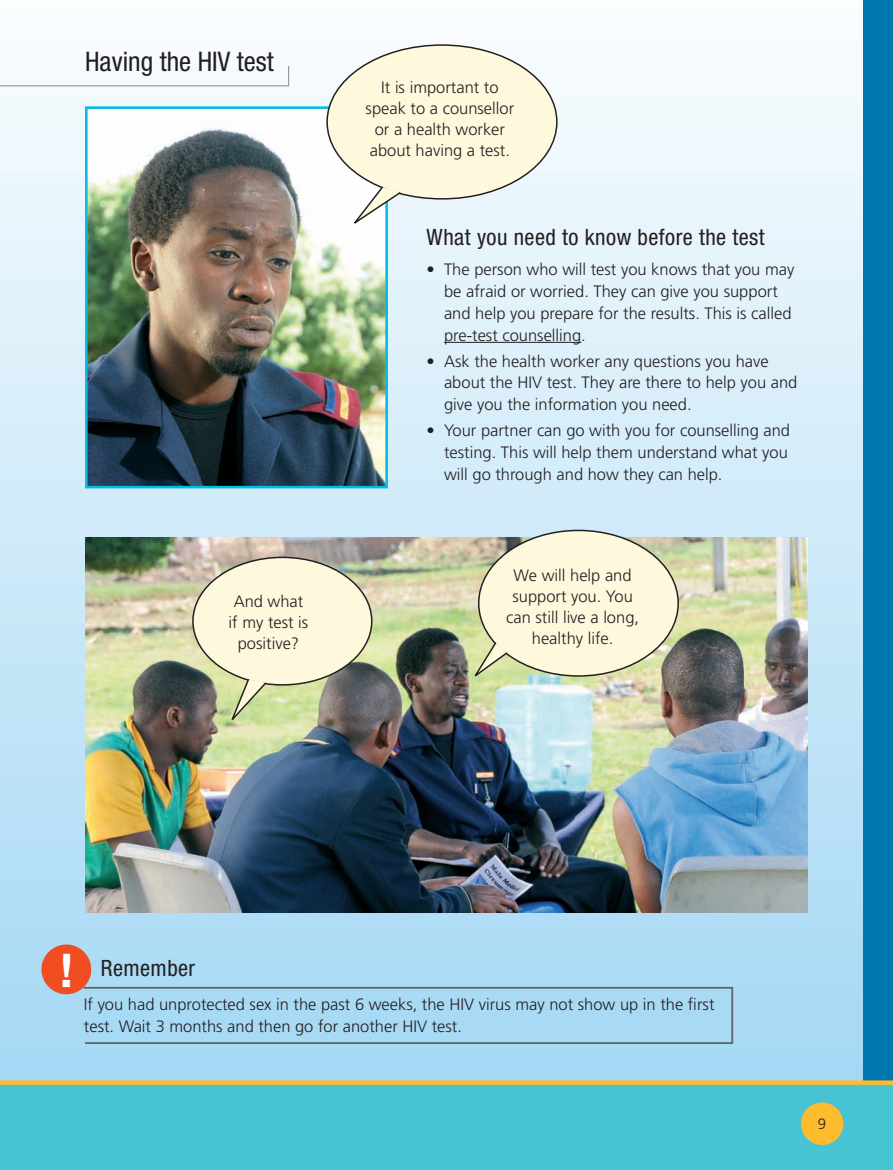
<style>
.page{position:relative;width:893px;height:1170px;background:#fff}
.page>*{position:absolute;margin:0;border:0;box-sizing:border-box;transform-origin:0 0}
.t1{font:condensed 27px "Helvetica Neue";color:#231f20}
.t2{font:condensed 22.5px "Helvetica Neue";letter-spacing:.02em;color:#231f20}
.t3{font:300 16.5px/21.8px "Frutiger";color:#231f20}
.t4{font:300 15px "Frutiger";color:#231f20}
</style>
<div class="page">
<div style="left:0;top:0;width:893px;height:1089px;background:linear-gradient(to bottom,#fafdfe,#a2d7f3)"></div>
<img style="left:89px;top:110px;width:295px;height:374px">
<div style="left:85px;top:106px;width:303px;height:382px;border:3px solid #02bce5"></div>
<img style="left:85px;top:538px;width:723px;height:374px">
<div style="left:864px;top:0;width:29px;height:1169px;background:#0078ae"></div>
<div style="left:0;top:1083px;width:893px;height:86px;background:#47c3d2"></div>
<svg style="left:0;top:1080px;width:893px;height:4px;fill:#fdbb2e"></svg>
<div style="left:327px;top:45px;width:230px;height:154px;background:#fef8dd;border-radius:50%"></div>
<div style="left:479px;top:530px;width:199px;height:146px;background:#fef8dd;border-radius:50%"></div>
<svg style="left:348px;top:185px;width:54px;height:44px"></svg>
<svg style="left:470px;top:640px;width:39px;height:41px"></svg>
<div style="left:193px;top:557px;width:179px;height:127px;background:#fef8dd;border-radius:50%"></div>
<svg style="left:228px;top:677px;width:40px;height:49px"></svg>
<hr style="left:444px;top:342px;width:137px;height:1px;background:#231f20">
<svg style="left:0;top:65px;width:290px;height:22px"></svg>
<div style="left:801px;top:1102px;width:42px;height:42px;background:#fdbb2e;border-radius:50%"></div>
<svg style="left:37px;top:940px;width:697px;height:104px"></svg>
<h1 class="t1" style="left:85px;top:46px;width:190px">Having the HIV test</h1>
<p class="t3" style="left:229px;top:591px;width:81px;line-height:21px;text-align:center">And what if my test is positive?</p>
<p class="t3" style="left:366px;top:77px;width:150px;line-height:21px;text-align:center">It is important to speak to a counsellor or a health worker about having a test.</p>
<h2 class="t2" style="left:427px;top:224px;width:339px">What you need to know before the test</h2>
<p class="t3" style="left:444px;top:259px;width:352px;text-indent:-17px">• The person who will test you knows that you may be afraid or worried. They can give you support and help you prepare for the results. This is called pre-test counselling.</p>
<p class="t3" style="left:444px;top:350px;width:355px;text-indent:-17px">• Ask the health worker any questions you have about the HIV test. They are there to help you and give you the information you need.</p>
<p class="t3" style="left:444px;top:419px;width:347px;text-indent:-17px">• Your partner can go with you for counselling and testing. This will help them understand what you will go through and how they can help.</p>
<p class="t3" style="left:506px;top:564px;width:134px;line-height:21px;text-align:center">We will help and support you. You can still live a long, healthy life.</p>
<h2 class="t2" style="left:101px;top:954px;width:96px">Remember</h2>
<p class="t3" style="left:84px;top:993px;width:632px">If you had unprotected sex in the past 6 weeks, the HIV virus may not show up in the first test. Wait 3 months and then go for another HIV test.</p>
<p class="t4" style="left:818px;top:1114px;width:10px">9</p>
</div>
